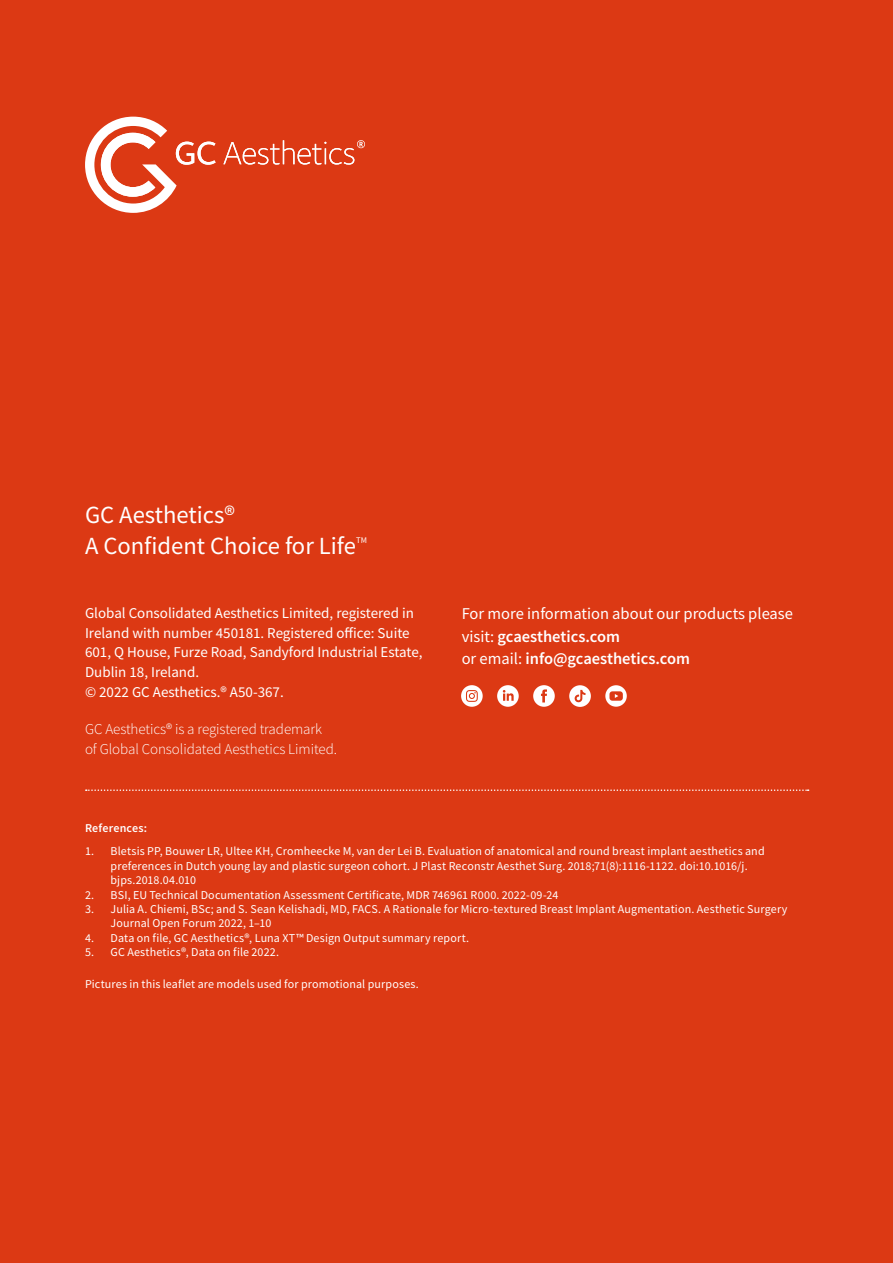
<style>
.page{position:relative;width:893px;height:1263px;background:#dc3914}
.page>*{position:absolute;margin:0;border:0;box-sizing:border-box;transform-origin:0 0}
.t1{font:24.6px/31.5px "Source Sans Pro";color:#fff}
.t2{font:16.5px/22.5px "Source Sans Pro";color:#fff}
.t3{font:15px/19.6px "Source Sans Pro";color:#fff}
.t4{font:300 15px/19.5px "Source Sans Pro";letter-spacing:-.005em;color:#fff}
.t5{font:12px/14.4px "Source Sans Pro";letter-spacing:.01em;color:#fff}
.t6{font:600 12px "Source Sans Pro";letter-spacing:.015em;color:#fff}
.t7{font:8.55px "Source Sans Pro";color:#fff}
.s1{font-weight:600}
</style>
<div class="page">
<svg style="left:85px;top:117px;width:131px;height:96px"></svg>
<svg style="left:223px;top:140px;width:142px;height:25px"></svg>
<svg style="left:86px;top:789px;width:723px;height:2px"></svg>
<svg style="left:461px;top:685px;width:22px;height:22px"></svg>
<svg style="left:497px;top:685px;width:22px;height:22px"></svg>
<svg style="left:533px;top:685px;width:22px;height:22px"></svg>
<svg style="left:605px;top:685px;width:22px;height:22px"></svg>
<svg style="left:569px;top:685px;width:22px;height:22px"></svg>
<h1 class="t1" style="left:85px;top:499px;width:272px">GC Aesthetics®<br>A Confident Choice for Life</h1>
<p class="t7" style="left:356px;top:534px;width:12px">TM</p>
<p class="t3" style="left:85px;top:603px;width:339px">Global Consolidated Aesthetics Limited, registered in Ireland with number 450181. Registered office: Suite 601, Q House, Furze Road, Sandyford Industrial Estate, Dublin 18, Ireland.<br>© 2022 GC Aesthetics.® A50-367.</p>
<p class="t4" style="left:85px;top:720px;width:253px">GC Aesthetics® is a registered trademark of Global Consolidated Aesthetics Limited.</p>
<h2 class="t2" style="left:462px;top:602px;width:333px">For more information about our products please visit: <span class="s1">gcaesthetics.com<br></span>or email: <span class="s1">info@gcaesthetics.com</span></h2>
<p class="t6" style="left:85px;top:820px;width:64px">References:</p>
<p class="t5" style="left:111px;top:844px;width:656px;text-indent:-26px">1. Bletsis PP, Bouwer LR, Ultee KH, Cromheecke M, van der Lei B. Evaluation of anatomical and round breast implant aesthetics and preferences in Dutch young lay and plastic surgeon cohort. J Plast Reconstr Aesthet Surg. 2018;71(8):1116-1122. doi:10.1016/j. bjps.2018.04.010</p>
<p class="t5" style="left:85px;top:887px;width:475px">2. BSI, EU Technical Documentation Assessment Certificate, MDR 746961 R000. 2022-09-24</p>
<p class="t5" style="left:111px;top:902px;width:678px;text-indent:-26px">3. Julia A. Chiemi, BSc; and S. Sean Kelishadi, MD, FACS. A Rationale for Micro-textured Breast Implant Augmentation. Aesthetic Surgery<br>Journal Open Forum 2022, 1–10</p>
<p class="t5" style="left:85px;top:930px;width:386px">4. Data on file, GC Aesthetics®, Luna XT™ Design Output summary report.</p>
<p class="t5" style="left:85px;top:945px;width:196px">5. GC Aesthetics®, Data on file 2022.</p>
<p class="t5" style="left:85px;top:977px;width:335px">Pictures in this leaflet are models used for promotional purposes.</p>
</div>
